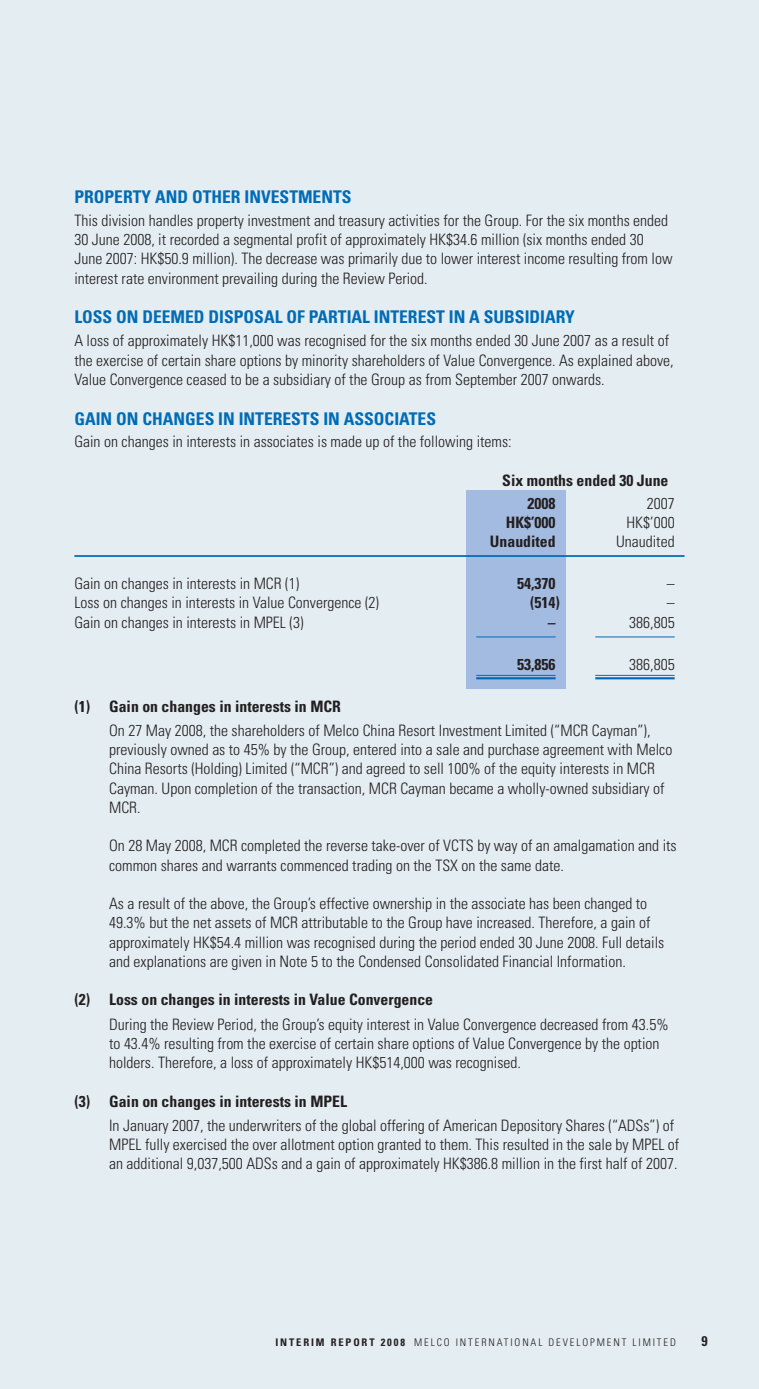
<style>
.page{position:relative;width:759px;height:1389px;background:#e4edf2}
.page>*{position:absolute;margin:0;border:0;box-sizing:border-box;transform-origin:0 0}
.t1{font:700 condensed 17.5px "Univers LT Std";color:#006cb7}
.t2{font:300 condensed 15.75px/19.2px "Univers LT Std";color:#231f20}
.t3{font:700 condensed 15.75px/22.8px "Univers LT Std";color:#231f20}
.t4{font:700 condensed 14px "Univers LT Std";color:#231f20}
.t5{font:300 condensed 10.5px "Univers LT Std";letter-spacing:.18em;color:#231f20}
.s1{font-weight:700}
</style>
<div class="page">
<div style="left:466px;top:490px;width:100px;height:199px;background:#a3bbe0"></div>
<hr style="left:74px;top:555px;width:611px;height:2px;background:#006cb7">
<hr style="left:476px;top:637px;width:80px;height:1px;background:#006cb7">
<hr style="left:595px;top:637px;width:80px;height:1px;background:#006cb7">
<hr style="left:476px;top:675px;width:80px;height:1px;background:#006cb7">
<hr style="left:476px;top:677px;width:80px;height:2px;background:#006cb7">
<hr style="left:595px;top:675px;width:80px;height:1px;background:#006cb7">
<hr style="left:595px;top:677px;width:80px;height:2px;background:#006cb7">
<p class="t1" style="left:74px;top:190px;width:279px">PROPERTY AND OTHER INVESTMENTS</p>
<p class="t2" style="left:74px;top:212px;width:600px">This division handles property investment and treasury activities for the Group. For the six months ended 30 June 2008, it recorded a segmental profit of approximately HK$34.6 million (six months ended 30<br>June 2007: HK$50.9 million). The decrease was primarily due to lower interest income resulting from low interest rate environment prevailing during the Review Period.</p>
<p class="t1" style="left:74px;top:311px;width:502px">LOSS ON DEEMED DISPOSAL OF PARTIAL INTEREST IN A SUBSIDIARY</p>
<p class="t2" style="left:74px;top:333px;width:601px">A loss of approximately HK$11,000 was recognised for the six months ended 30 June 2007 as a result of the exercise of certain share options by minority shareholders of Value Convergence. As explained above,<br>Value Convergence ceased to be a subsidiary of the Group as from September 2007 onwards.</p>
<p class="t1" style="left:74px;top:412px;width:363px">GAIN ON CHANGES IN INTERESTS IN ASSOCIATES</p>
<p class="t2" style="left:74px;top:434px;width:439px">Gain on changes in interests in associates is made up of the following items:</p>
<p class="t3" style="left:528px;top:471px;width:142px;text-indent:-25px">Six months ended 30 June<br>2008</p>
<p class="t2" style="left:647px;top:495px;width:29px">2007</p>
<p class="t3" style="left:506px;top:513px;width:51px">HK$’000</p>
<p class="t2" style="left:627px;top:515px;width:50px">HK$’000</p>
<p class="t3" style="left:490px;top:532px;width:67px">Unaudited</p>
<p class="t2" style="left:616px;top:534px;width:60px">Unaudited</p>
<p class="t2" style="left:74px;top:576px;width:226px">Gain on changes in interests in MCR (1)</p>
<p class="t3" style="left:517px;top:574px;width:40px">54,370</p>
<p class="t2" style="left:667px;top:576px;width:9px">–</p>
<p class="t2" style="left:74px;top:595px;width:306px">Loss on changes in interests in Value Convergence (2)</p>
<p class="t3" style="left:530px;top:593px;width:31px">(514)</p>
<p class="t2" style="left:667px;top:595px;width:9px">–</p>
<p class="t2" style="left:74px;top:614px;width:231px">Gain on changes in interests in MPEL (3)</p>
<p class="t3" style="left:548px;top:612px;width:9px">–</p>
<p class="t2" style="left:629px;top:614px;width:47px">386,805</p>
<p class="t3" style="left:517px;top:654px;width:40px">53,856</p>
<p class="t2" style="left:629px;top:656px;width:47px">386,805</p>
<p class="t3" style="left:74px;top:696px;width:268px">(1) Gain on changes in interests in MCR</p>
<p class="t2" style="left:109px;top:723px;width:565px">On 27 May 2008, the shareholders of Melco China Resort Investment Limited (“MCR Cayman”), previously owned as to 45% by the Group, entered into a sale and purchase agreement with Melco China Resorts (Holding) Limited (“MCR”) and agreed to sell 100% of the equity interests in MCR Cayman. Upon completion of the transaction, MCR Cayman became a wholly-owned subsidiary of MCR.</p>
<p class="t2" style="left:109px;top:838px;width:569px">On 28 May 2008, MCR completed the reverse take-over of VCTS by way of an amalgamation and its common shares and warrants commenced trading on the TSX on the same date.</p>
<p class="t2" style="left:109px;top:896px;width:557px">As a result of the above, the Group’s effective ownership in the associate has been changed to 49.3% but the net assets of MCR attributable to the Group have increased. Therefore, a gain of approximately HK$54.4 million was recognised during the period ended 30 June 2008. Full details and explanations are given in Note 5 to the Condensed Consolidated Financial Information.</p>
<p class="t3" style="left:74px;top:990px;width:360px">(2) Loss on changes in interests in Value Convergence</p>
<p class="t2" style="left:109px;top:1016px;width:561px">During the Review Period, the Group’s equity interest in Value Convergence decreased from 43.5% to 43.4% resulting from the exercise of certain share options of Value Convergence by the option holders. Therefore, a loss of approximately HK$514,000 was recognised.</p>
<p class="t3" style="left:74px;top:1091px;width:274px">(3) Gain on changes in interests in MPEL</p>
<p class="t2" style="left:109px;top:1117px;width:572px">In January 2007, the underwriters of the global offering of American Depository Shares (“ADSs”) of<br>MPEL fully exercised the over allotment option granted to them. This resulted in the sale by MPEL of an additional 9,037,500 ADSs and a gain of approximately HK$386.8 million in the first half of 2007.</p>
<p class="t5" style="left:275px;top:1338px;width:402px"><span class="s1">INTERIM REPORT 2008</span> MELCO INTERNATIONAL DEVELOPMENT LIMITED</p>
<p class="t4" style="left:701px;top:1336px;width:8px">9</p>
</div>
